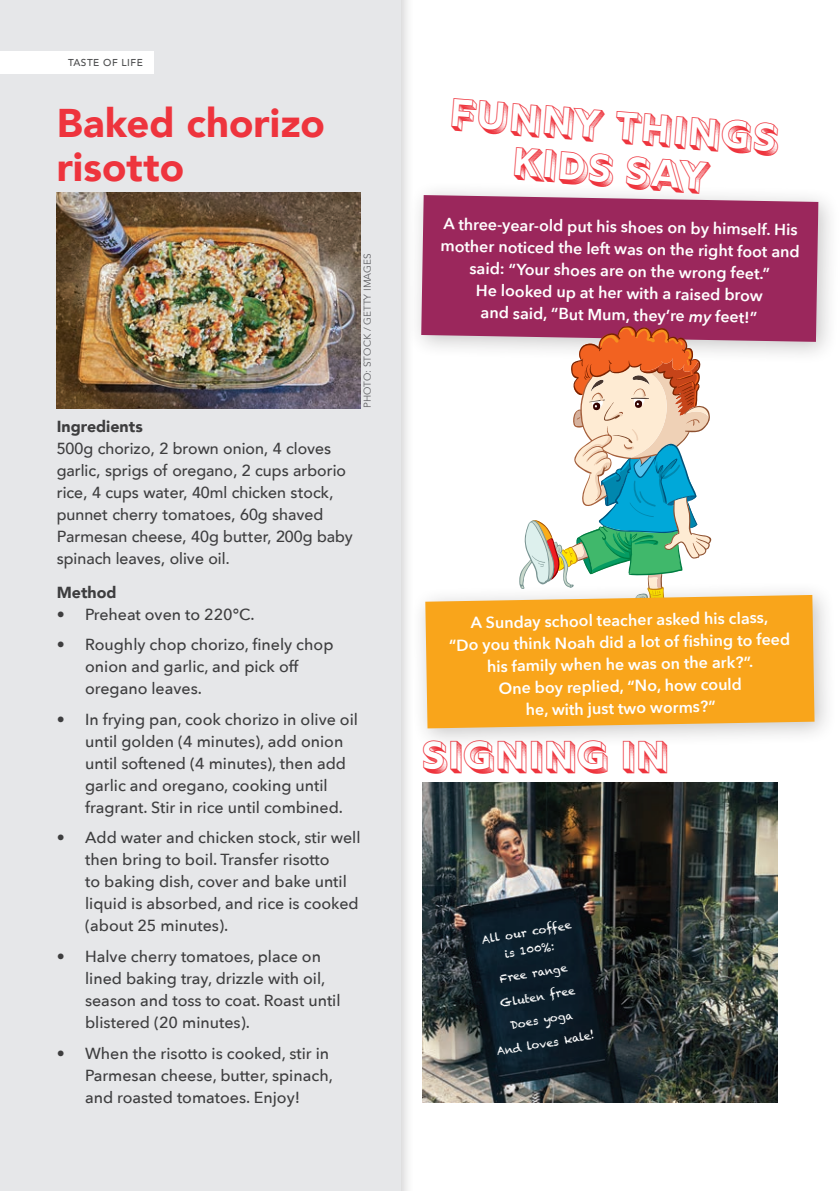
<style>
.page{position:relative;width:840px;height:1191px;background:#fff}
.page>*{position:absolute;margin:0;border:0;box-sizing:border-box;transform-origin:0 0}
.Salvos_Header{font:44px/43.8px "Rig Bold Halftone";color:#ee343d;text-align:center}
.Jokes_Heading{font:44px "Rig Bold Halftone";letter-spacing:.005em;color:#ee343d}
.Salvo_header_no_base{font:900 40px/44px "Avenir";color:#ee343d}
.t1{font:500 16px/22px "Avenir Next";color:#3e3e3f}
.Body_-_Trivia_pag{font:600 16px/22px "Avenir Next";color:#fff;text-align:center}
.Body_-_Trivia_pag-2{font:500 16px/22px "Avenir";color:#3e3e3f}
.Reciepe_Headings{font:900 16px "Avenir";color:#3e3e3f}
.Signing_In{font:11px/18px "Chalkduster";color:#fff;text-align:center}
.Image_Credit{font:10px "Avenir";color:#636366}
.Page_name_-_Left{font:500 10px "Avenir";letter-spacing:.05em;color:#4b4c4d}
.s1{font-style:italic}
</style>
<div class="page">
<div style="left:406px;top:181px;width:433px;height:183px;background:#231f20;opacity:.25"></div>
<div style="left:421px;top:195px;width:396px;height:147px;background:#9b275c"></div>
<div style="left:0;top:0;width:415px;height:1191px;background:#231f20;opacity:.2"></div>
<div style="left:0;top:0;width:400px;height:1191px;background:#e6e7e9"></div>
<div style="left:0;top:51px;width:153px;height:23px;background:#fff"></div>
<img style="left:57px;top:192px;width:303px;height:216px">
<img style="left:422px;top:783px;width:355px;height:319px">
<svg style="left:518px;top:326px;width:195px;height:254px"></svg>
<div style="left:410px;top:580px;width:427px;height:171px;background:#231f20;opacity:.25"></div>
<div style="left:425px;top:595px;width:389px;height:133px;background:#f9a51b"></div>
<p class="Page_name_-_Left" style="left:68px;top:54px;width:76px">TASTE OF LIFE</p>
<p class="Salvo_header_no_base" style="left:57px;top:100px;width:270px">Baked chorizo risotto</p>
<p class="Image_Credit" style="left:361px;top:408px;width:156px;rotate:-90deg">PHOTO: STOCK / GETTY IMAGES</p>
<p class="Reciepe_Headings" style="left:57px;top:413px;width:87px">Ingredients</p>
<p class="Body_-_Trivia_pag-2" style="left:57px;top:437px;width:297px">500g chorizo, 2 brown onion, 4 cloves garlic, sprigs of oregano, 2 cups arborio rice, 4 cups water, 40ml chicken stock, punnet cherry tomatoes, 60g shaved Parmesan cheese, 40g butter, 200g baby spinach leaves, olive oil.</p>
<p class="Reciepe_Headings" style="left:57px;top:578px;width:61px">Method</p>
<p class="t1" style="left:57px;top:603px;width:199px">• Preheat oven to 220°C.</p>
<p class="t1" style="left:85px;top:633px;width:250px;text-indent:-28px">• Roughly chop chorizo, finely chop onion and garlic, and pick off oregano leaves.</p>
<p class="t1" style="left:85px;top:708px;width:274px;text-indent:-28px">• In frying pan, cook chorizo in olive oil until golden (4 minutes), add onion until softened (4 minutes), then add garlic and oregano, cooking until fragrant. Stir in rice until combined.</p>
<p class="t1" style="left:85px;top:826px;width:277px;text-indent:-28px">• Add water and chicken stock, stir well then bring to boil. Transfer risotto<br>to baking dish, cover and bake until liquid is absorbed, and rice is cooked (about 25 minutes).</p>
<p class="t1" style="left:85px;top:945px;width:257px;text-indent:-28px">• Halve cherry tomatoes, place on lined baking tray, drizzle with oil, season and toss to coat. Roast until blistered (20 minutes).</p>
<p class="t1" style="left:85px;top:1041px;width:249px;text-indent:-28px">• When the risotto is cooked, stir in<br>Parmesan cheese, butter, spinach, and roasted tomatoes. Enjoy!</p>
<p class="Salvos_Header" style="left:451px;top:95px;width:331px;rotate:4deg">FUNNY THINGS<br>KIDS SAY</p>
<p class="Body_-_Trivia_pag" style="left:441px;top:212px;width:360px;rotate:1deg">A three-year-old put his shoes on by himself. His mother noticed the left was on the right foot and said: “Your shoes are on the wrong feet.”<br>He looked up at her with a raised brow<br>and said, “But Mum, they’re <span class="s1">my</span> feet!”</p>
<p class="Body_-_Trivia_pag" style="left:448px;top:611px;width:342px;rotate:-1deg">A Sunday school teacher asked his class,<br>“Do you think Noah did a lot of fi shing to feed his family when he was on the ark?”.<br>One boy replied, “No, how could<br>he, with just two worms?”</p>
<p class="Jokes_Heading" style="left:422px;top:730px;width:248px">SIGNING IN</p>
<p class="Signing_In" style="left:480px;top:931px;width:92px;rotate:-10deg">All our coffee is 100%:</p>
<p class="Signing_In" style="left:498px;top:970px;width:70px;rotate:-10deg">Free range</p>
<p class="Signing_In" style="left:498px;top:994px;width:77px;rotate:-10deg">Gluten free</p>
<p class="Signing_In" style="left:508px;top:1016px;width:65px;rotate:-10deg">Does yoga</p>
<p class="Signing_In" style="left:495px;top:1043px;width:100px;rotate:-10deg">And loves kale!</p>
</div>
